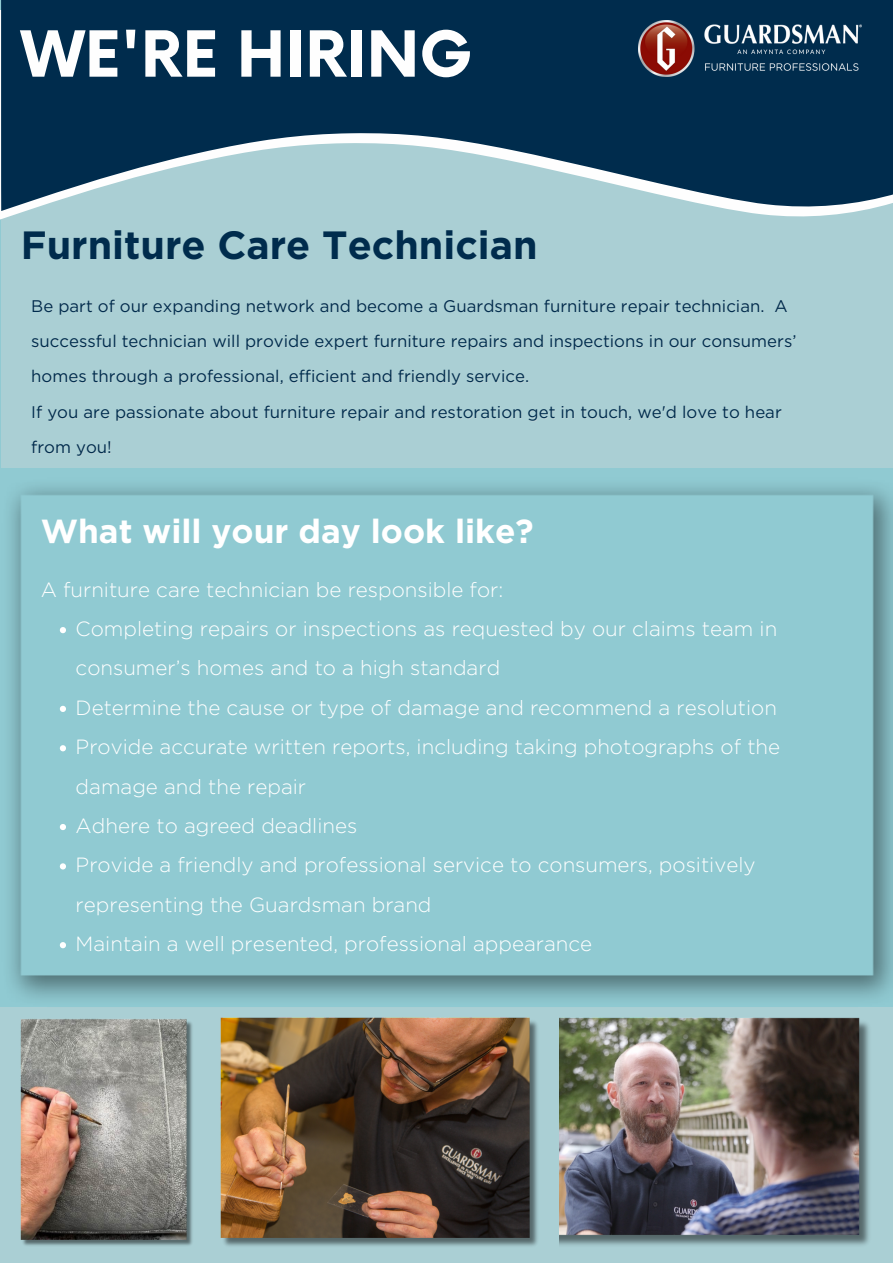
<style>
.page{position:relative;width:893px;height:1263px;background:#fff}
.page>*{position:absolute;margin:0;border:0;box-sizing:border-box;transform-origin:0 0}
.t1{font:700 61.88px "Now";color:#fefefe}
.t2{font:700 39.38px "Gotham";color:#002c4d}
.t3{font:700 33.38px "Gotham";color:#fff}
.t4{font:300 20.55px/39.4px "Gotham";color:#fff}
.t5{font:16.8px "Gotham";color:#002c4d}
.s1{color:rgb(217 217 217/.4)}
</style>
<div class="page">
<div style="left:2px;top:132px;width:891px;height:335px;background:#aacfd4"></div>
<div style="left:0;top:1008px;width:893px;height:255px;background:#aacfd4"></div>
<img style="left:559px;top:1018px;width:310px;height:227px">
<svg style="left:1px;top:0;width:892px;height:211px;fill:#002c4d"></svg>
<img style="left:638px;top:21px;width:224px;height:56px">
<img style="left:2px;top:478px;width:891px;height:529px">
<img style="left:220px;top:1018px;width:318px;height:228px">
<img style="left:21px;top:1019px;width:171px;height:227px">
<svg style="left:60px;top:627px;width:6px;height:6px"></svg>
<svg style="left:60px;top:706px;width:6px;height:6px"></svg>
<svg style="left:60px;top:745px;width:6px;height:6px"></svg>
<svg style="left:60px;top:824px;width:6px;height:6px"></svg>
<svg style="left:60px;top:863px;width:6px;height:6px"></svg>
<svg style="left:60px;top:942px;width:6px;height:6px"></svg>
<h1 class="t1" style="left:21px;top:21px;width:453px">WE'RE HIRING</h1>
<h2 class="t2" style="left:21px;top:222px;width:518px">Furniture Care Technician</h2>
<p class="t5" style="left:31px;top:296px;width:759px">Be part of our expanding network and become a Guardsman furniture repair technician. <span class="s1">A</span></p>
<p class="t5" style="left:31px;top:332px;width:767px">successful technician will provide expert furniture repairs and inspections in our consumers’</p>
<p class="t5" style="left:31px;top:367px;width:499px">homes through a professional, efficient and friendly service.</p>
<p class="t5" style="left:31px;top:403px;width:752px">If you are passionate about furniture repair and restoration get in touch, we'd love to hear</p>
<p class="t5" style="left:31px;top:438px;width:82px">from you!</p>
<h3 class="t3" style="left:41px;top:511px;width:494px">What will your day look like?</h3>
<p class="t4" style="left:41px;top:570px;width:464px">A furniture care technician be responsible for:</p>
<p class="t4" style="left:76px;top:609px;width:703px">Completing repairs or inspections as requested by our claims team in consumer’s homes and to a high standard</p>
<p class="t4" style="left:76px;top:688px;width:703px">Determine the cause or type of damage and recommend a resolution</p>
<h3 class="t4" style="left:76px;top:727px;width:706px">Provide accurate written reports, including taking photographs of the damage and the repair</h3>
<h4 class="t4" style="left:76px;top:806px;width:283px">Adhere to agreed deadlines</h4>
<p class="t4" style="left:76px;top:845px;width:681px">Provide a friendly and professional service to consumers, positively representing the Guardsman brand</p>
<p class="t4" style="left:76px;top:924px;width:518px">Maintain a well presented, professional appearance</p>
</div>
